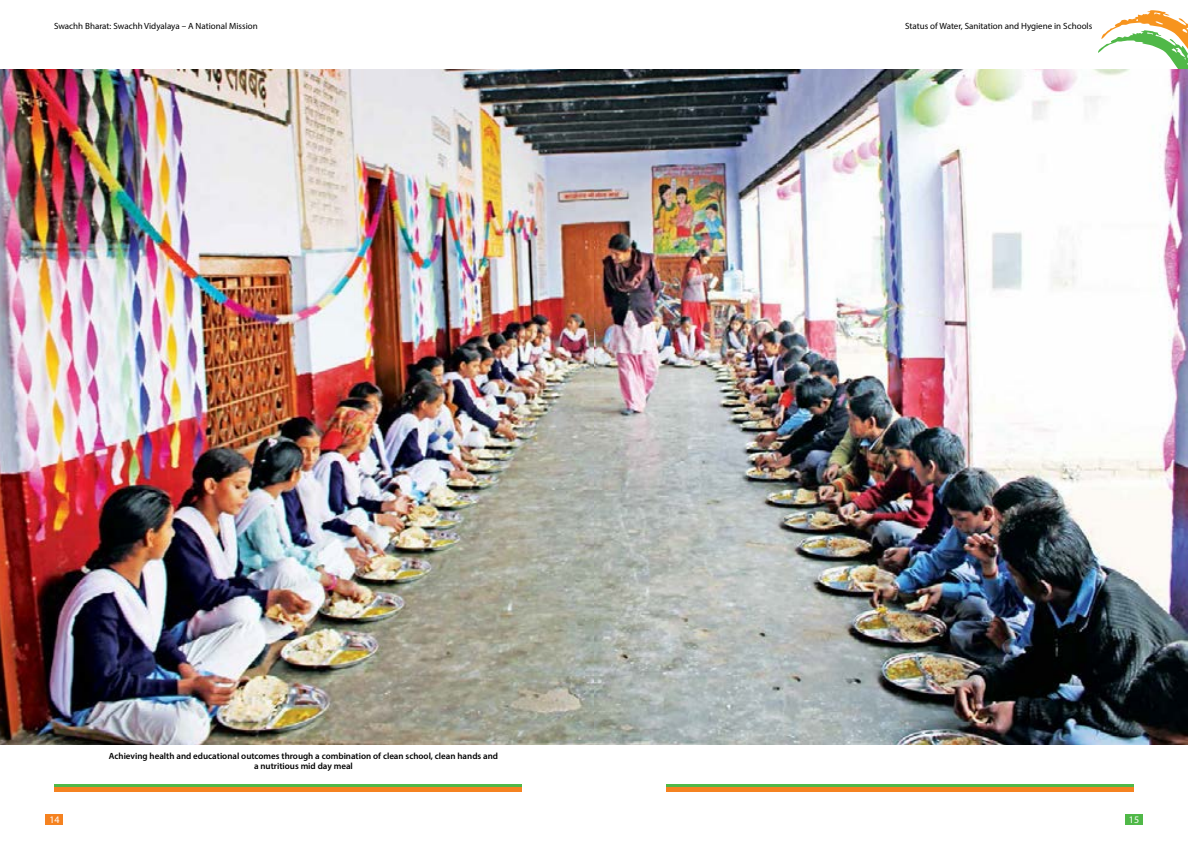
<style>
.page{position:relative;width:1188px;height:846px;background:#fff}
.page>*{position:absolute;margin:0;border:0;box-sizing:border-box;transform-origin:0 0}
.t1{font:10px "Myriad Pro";color:#fff}
.t2{font:600 9px/10px "Myriad Pro";color:#000;text-align:center}
.t3{font:9px "Myriad Pro";color:#000}
</style>
<div class="page">
<div style="left:46px;top:814px;width:17px;height:11px;background:#f58220"></div>
<div style="left:1125px;top:814px;width:18px;height:11px;background:#50b848"></div>
<svg style="left:1098px;top:10px;width:90px;height:59px"></svg>
<div style="left:666px;top:784px;width:468px;height:8px;background:#50b848"></div>
<div style="left:666px;top:787px;width:468px;height:5px;background:#f58220"></div>
<div style="left:54px;top:784px;width:468px;height:8px;background:#50b848"></div>
<div style="left:54px;top:787px;width:468px;height:5px;background:#f58220"></div>
<img style="left:0;top:69px;width:1188px;height:676px">
<p class="t3" style="left:54px;top:21px;width:205px">Swachh Bharat: Swachh Vidyalaya – A National Mission</p>
<p class="t2" style="left:109px;top:750px;width:391px">Achieving health and educational outcomes through a combination of clean school, clean hands and a nutritious mid day meal</p>
<p class="t3" style="left:905px;top:21px;width:189px">Status of Water, Sanitation and Hygiene in Schools</p>
<p class="t1" style="left:49px;top:813px;width:12px">14</p>
<p class="t1" style="left:1129px;top:813px;width:12px">15</p>
</div>
